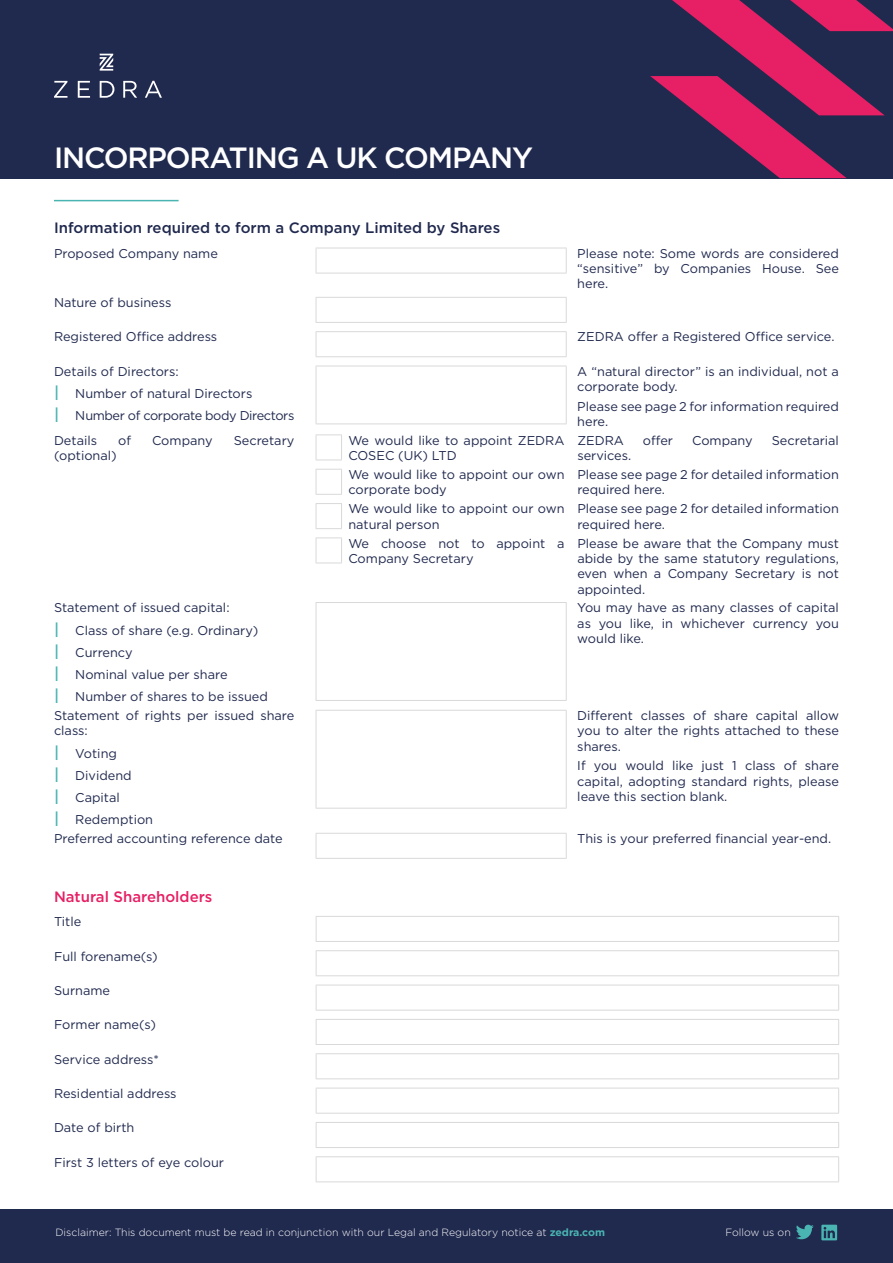
<style>
.page{position:relative;width:893px;height:1263px;background:#fff}
.page>*{position:absolute;margin:0;border:0;box-sizing:border-box;transform-origin:0 0}
.t1{font:500 29.25px "Gotham";letter-spacing:-.04em;color:#fff}
.t2{font:500 15px "Gotham";color:#20294e}
.t3{font:500 15px "Gotham";color:#e71f64}
.t4{font:12.75px/15.3px "Gotham";color:#20294e}
.t5{font:12.75px "Gotham";letter-spacing:-.03em;color:#20294e}
.t6{font:300 10.5px "Gotham";color:#fff}
.s1{font-weight:500;font-size:15.75px;color:#49b4b1}
.s2{font-weight:700;color:#49b4b1}
</style>
<div class="page">
<div style="left:0;top:1209px;width:893px;height:54px;background:#20294e"></div>
<div style="left:0;top:0;width:893px;height:179px;background:#20294e"></div>
<svg style="left:650px;top:0;width:243px;height:178px"></svg>
<svg style="left:54px;top:81px;width:108px;height:17px"></svg>
<svg style="left:100px;top:54px;width:13px;height:17px"></svg>
<hr style="left:54px;top:200px;width:125px;height:1px;background:#49b4b1">
<svg style="left:796px;top:1225px;width:18px;height:14px"></svg>
<svg style="left:821px;top:1225px;width:16px;height:15px"></svg>
<hr style="left:316px;top:248px;width:251px;height:1px;background:#d9d9d9">
<svg style="left:316px;top:248px;width:1px;height:25px"></svg>
<svg style="left:566px;top:248px;width:1px;height:25px"></svg>
<hr style="left:316px;top:273px;width:251px;height:1px;background:#d9d9d9">
<hr style="left:316px;top:297px;width:251px;height:1px;background:#d9d9d9">
<svg style="left:316px;top:298px;width:1px;height:24px"></svg>
<svg style="left:566px;top:298px;width:1px;height:24px"></svg>
<hr style="left:316px;top:322px;width:251px;height:1px;background:#d9d9d9">
<hr style="left:316px;top:331px;width:251px;height:1px;background:#d9d9d9">
<svg style="left:316px;top:332px;width:1px;height:24px"></svg>
<svg style="left:566px;top:332px;width:1px;height:24px"></svg>
<hr style="left:316px;top:356px;width:251px;height:1px;background:#d9d9d9">
<hr style="left:316px;top:366px;width:251px;height:1px;background:#d9d9d9">
<hr style="left:316px;top:366px;width:1px;height:57px;background:#d9d9d9">
<hr style="left:566px;top:366px;width:1px;height:57px;background:#d9d9d9">
<hr style="left:316px;top:423px;width:251px;height:1px;background:#d9d9d9">
<svg style="left:316px;top:434px;width:26px;height:27px"></svg>
<svg style="left:316px;top:469px;width:26px;height:26px"></svg>
<svg style="left:316px;top:503px;width:26px;height:26px"></svg>
<svg style="left:316px;top:537px;width:26px;height:27px"></svg>
<hr style="left:316px;top:602px;width:251px;height:1px;background:#d9d9d9">
<hr style="left:316px;top:603px;width:1px;height:97px;background:#d9d9d9">
<hr style="left:566px;top:603px;width:1px;height:97px;background:#d9d9d9">
<hr style="left:316px;top:700px;width:251px;height:1px;background:#d9d9d9">
<hr style="left:316px;top:710px;width:251px;height:1px;background:#d9d9d9">
<hr style="left:316px;top:711px;width:1px;height:97px;background:#d9d9d9">
<hr style="left:566px;top:711px;width:1px;height:97px;background:#d9d9d9">
<hr style="left:316px;top:808px;width:251px;height:1px;background:#d9d9d9">
<hr style="left:316px;top:833px;width:251px;height:1px;background:#d9d9d9">
<svg style="left:316px;top:834px;width:1px;height:24px"></svg>
<svg style="left:566px;top:834px;width:1px;height:24px"></svg>
<hr style="left:316px;top:858px;width:251px;height:1px;background:#d9d9d9">
<hr style="left:316px;top:916px;width:523px;height:1px;background:#d9d9d9">
<svg style="left:316px;top:917px;width:1px;height:24px"></svg>
<svg style="left:838px;top:917px;width:1px;height:24px"></svg>
<hr style="left:316px;top:941px;width:523px;height:1px;background:#d9d9d9">
<hr style="left:316px;top:950px;width:523px;height:1px;background:#d9d9d9">
<svg style="left:316px;top:951px;width:1px;height:24px"></svg>
<svg style="left:838px;top:951px;width:1px;height:24px"></svg>
<hr style="left:316px;top:975px;width:523px;height:1px;background:#d9d9d9">
<hr style="left:316px;top:985px;width:523px;height:1px;background:#d9d9d9">
<svg style="left:316px;top:986px;width:1px;height:24px"></svg>
<svg style="left:838px;top:986px;width:1px;height:24px"></svg>
<hr style="left:316px;top:1010px;width:523px;height:1px;background:#d9d9d9">
<hr style="left:316px;top:1019px;width:523px;height:1px;background:#d9d9d9">
<svg style="left:316px;top:1020px;width:1px;height:24px"></svg>
<svg style="left:838px;top:1020px;width:1px;height:24px"></svg>
<hr style="left:316px;top:1044px;width:523px;height:1px;background:#d9d9d9">
<hr style="left:316px;top:1053px;width:523px;height:1px;background:#d9d9d9">
<svg style="left:316px;top:1054px;width:1px;height:24px"></svg>
<svg style="left:838px;top:1054px;width:1px;height:24px"></svg>
<hr style="left:316px;top:1078px;width:523px;height:1px;background:#d9d9d9">
<hr style="left:316px;top:1088px;width:523px;height:1px;background:#d9d9d9">
<svg style="left:316px;top:1089px;width:1px;height:24px"></svg>
<svg style="left:838px;top:1089px;width:1px;height:24px"></svg>
<hr style="left:316px;top:1113px;width:523px;height:1px;background:#d9d9d9">
<hr style="left:316px;top:1122px;width:523px;height:1px;background:#d9d9d9">
<svg style="left:316px;top:1123px;width:1px;height:24px"></svg>
<svg style="left:838px;top:1123px;width:1px;height:24px"></svg>
<hr style="left:316px;top:1147px;width:523px;height:1px;background:#d9d9d9">
<hr style="left:316px;top:1156px;width:523px;height:1px;background:#d9d9d9">
<svg style="left:316px;top:1157px;width:1px;height:24px"></svg>
<svg style="left:838px;top:1157px;width:1px;height:24px"></svg>
<hr style="left:316px;top:1181px;width:523px;height:1px;background:#d9d9d9">
<p class="t1" style="left:54px;top:138px;width:481px">INCORPORATING A UK COMPANY</p>
<p class="t2" style="left:54px;top:218px;width:448px">Information required to form a Company Limited by Shares</p>
<p class="t4" style="left:54px;top:245px;width:165px">Proposed Company name</p>
<p class="t4" style="left:577px;top:245px;width:263px;text-align:justify">Please note: Some words are considered “sensitive” by Companies House. See here.</p>
<p class="t4" style="left:54px;top:295px;width:119px">Nature of business</p>
<p class="t4" style="left:54px;top:329px;width:165px">Registered Office address</p>
<p class="t4" style="left:577px;top:329px;width:259px">ZEDRA offer a Registered Office service.</p>
<p class="t4" style="left:54px;top:363px;width:126px">Details of Directors:</p>
<p class="t4" style="left:54px;top:386px;width:200px"><span class="s1">|</span> Number of natural Directors</p>
<p class="t5" style="left:54px;top:408px;width:242px"><span class="s1">|</span> Number of corporate body Directors</p>
<p class="t4" style="left:577px;top:363px;width:263px">A “natural director” is an individual, not a corporate body.</p>
<p class="t4" style="left:577px;top:398px;width:263px">Please see page 2 for information required here.</p>
<p class="t4" style="left:54px;top:432px;width:45px">Details</p>
<p class="t4" style="left:118px;top:432px;width:14px">of</p>
<p class="t4" style="left:152px;top:432px;width:62px">Company</p>
<p class="t4" style="left:234px;top:432px;width:62px">Secretary</p>
<p class="t4" style="left:54px;top:448px;width:64px">(optional)</p>
<p class="t4" style="left:54px;top:600px;width:177px">Statement of issued capital:</p>
<p class="t4" style="left:54px;top:622px;width:206px"><span class="s1">|</span> Class of share (e.g. Ordinary)</p>
<p class="t4" style="left:54px;top:644px;width:80px"><span class="s1">|</span> Currency</p>
<p class="t4" style="left:54px;top:667px;width:175px"><span class="s1">|</span> Nominal value per share</p>
<p class="t4" style="left:54px;top:689px;width:215px"><span class="s1">|</span> Number of shares to be issued</p>
<p class="t4" style="left:54px;top:708px;width:242px">Statement of rights per issued share class:</p>
<p class="t4" style="left:54px;top:745px;width:64px"><span class="s1">|</span> Voting</p>
<p class="t4" style="left:54px;top:767px;width:79px"><span class="s1">|</span> Dividend</p>
<p class="t4" style="left:54px;top:790px;width:67px"><span class="s1">|</span> Capital</p>
<p class="t4" style="left:54px;top:812px;width:101px"><span class="s1">|</span> Redemption</p>
<p class="t4" style="left:348px;top:432px;width:218px">We would like to appoint ZEDRA<br>COSEC (UK) LTD</p>
<p class="t4" style="left:577px;top:432px;width:48px">ZEDRA</p>
<p class="t4" style="left:643px;top:432px;width:32px">offer</p>
<p class="t4" style="left:692px;top:432px;width:62px">Company</p>
<p class="t4" style="left:772px;top:432px;width:69px">Secretarial</p>
<p class="t4" style="left:577px;top:448px;width:56px">services.</p>
<p class="t4" style="left:348px;top:467px;width:218px">We would like to appoint our own corporate body</p>
<p class="t4" style="left:577px;top:467px;width:263px">Please see page 2 for detailed information required here.</p>
<p class="t4" style="left:348px;top:501px;width:218px">We would like to appoint our own natural person</p>
<p class="t4" style="left:577px;top:501px;width:263px">Please see page 2 for detailed information required here.</p>
<p class="t4" style="left:348px;top:535px;width:218px">We choose not to appoint a<br>Company Secretary</p>
<p class="t4" style="left:577px;top:535px;width:263px;text-align:justify">Please be aware that the Company must abide by the same statutory regulations, even when a Company Secretary is not appointed.</p>
<p class="t4" style="left:577px;top:600px;width:263px;text-align:justify">You may have as many classes of capital as you like, in whichever currency you would like.</p>
<p class="t4" style="left:577px;top:708px;width:263px;text-align:justify">Different classes of share capital allow you to alter the rights attached to these shares.</p>
<p class="t4" style="left:577px;top:758px;width:263px;text-align:justify">If you would like just 1 class of share capital, adopting standard rights, please leave this section blank.</p>
<p class="t4" style="left:54px;top:831px;width:230px">Preferred accounting reference date</p>
<p class="t4" style="left:577px;top:831px;width:255px">This is your preferred financial year-end.</p>
<p class="t3" style="left:54px;top:886px;width:160px">Natural Shareholders</p>
<p class="t4" style="left:54px;top:914px;width:29px">Title</p>
<p class="t4" style="left:54px;top:948px;width:105px">Full forename(s)</p>
<p class="t4" style="left:54px;top:982px;width:58px">Surname</p>
<p class="t4" style="left:54px;top:1017px;width:104px">Former name(s)</p>
<p class="t4" style="left:54px;top:1051px;width:106px">Service address*</p>
<p class="t4" style="left:54px;top:1085px;width:124px">Residential address</p>
<p class="t4" style="left:54px;top:1120px;width:82px">Date of birth</p>
<p class="t4" style="left:54px;top:1154px;width:172px">First 3 letters of eye colour</p>
<p class="t6" style="left:55px;top:1225px;width:551px">Disclaimer: This document must be read in conjunction with our Legal and Regulatory notice at <span class="s2">zedra.com</span></p>
<p class="t6" style="left:725px;top:1225px;width:67px">Follow us on</p>
</div>
